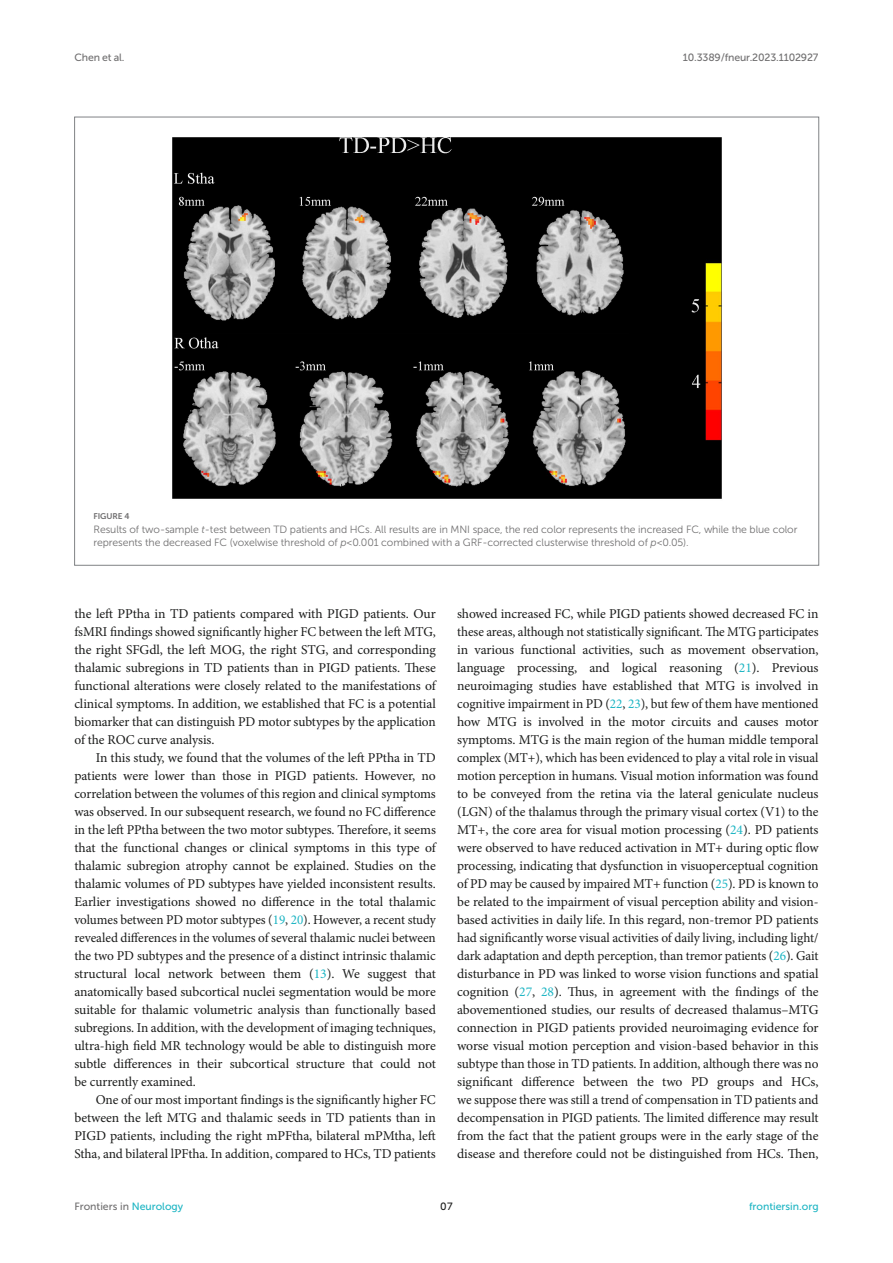
<style>
.page{position:relative;width:893px;height:1263px;background:#fff}
.page>*{position:absolute;margin:0;border:0;box-sizing:border-box;transform-origin:0 0}
.TEXT{font:13.5px/18px "Minion Pro";letter-spacing:-.005em;color:#1b1c1b;text-align:justify}
.TEXT_FLUSH{font:13.5px/18px "Minion Pro";letter-spacing:-.01em;color:#1b1c1b;text-align:justify}
.FIG_LEG{font:10.5px/13.5px "Museo Sans 300";letter-spacing:-.01em;color:#706f70}
.t1{font:10.5px "Museo Sans 500";letter-spacing:-.015em;color:#706f70}
.t2{font:10.5px "Museo Sans 500";color:#1db5c3}
.t3{font:10.5px "Museo Sans 500";color:#1b1c1b}
.FIG_HD{font:8.25px "Museo Sans 700";letter-spacing:-.01em;color:#706f70}
.s1{font-style:italic}
.s2{color:#1db5c3}
</style>
<div class="page">
<img style="left:172px;top:137px;width:550px;height:362px">
<p class="t1" style="left:74px;top:51px;width:52px">Chen et al.</p>
<p class="t1" style="left:683px;top:51px;width:137px">10.3389/fneur.2023.1102927</p>
<p class="FIG_HD" style="left:94px;top:512px;width:37px">FIGURE 4</p>
<p class="FIG_LEG" style="left:94px;top:522px;width:705px">Results of two-sample <span class="s1">t</span>-test between TD patients and HCs. All results are in MNI space, the red color represents the increased FC, while the blue color represents the decreased FC (voxelwise threshold of <span class="s1">p</span> &lt; 0.001 combined with a GRF-corrected clusterwise threshold of <span class="s1">p</span> &lt; 0.05).</p>
<p class="TEXT_FLUSH" style="left:74px;top:605px;width:363px">the left PPtha in TD patients compared with PIGD patients. Our fsMRI findings showed significantly higher FC between the left MTG, the right SFGdl, the left MOG, the right STG, and corresponding thalamic subregions in TD patients than in PIGD patients. These functional alterations were closely related to the manifestations of clinical symptoms. In addition, we established that FC is a potential biomarker that can distinguish PD motor subtypes by the application of the ROC curve analysis.</p>
<p class="TEXT" style="left:74px;top:749px;width:363px;text-indent:21px">In this study, we found that the volumes of the left PPtha in TD patients were lower than those in PIGD patients. However, no correlation between the volumes of this region and clinical symptoms was observed. In our subsequent research, we found no FC difference in the left PPtha between the two motor subtypes. Therefore, it seems that the functional changes or clinical symptoms in this type of thalamic subregion atrophy cannot be explained. Studies on the thalamic volumes of PD subtypes have yielded inconsistent results.<br>Earlier investigations showed no difference in the total thalamic volumes between PD motor subtypes (<span class="s2">19</span>, <span class="s2">20</span>). However, a recent study revealed differences in the volumes of several thalamic nuclei between the two PD subtypes and the presence of a distinct intrinsic thalamic structural local network between them (<span class="s2">13</span>). We suggest that anatomically based subcortical nuclei segmentation would be more suitable for thalamic volumetric analysis than functionally based subregions. In addition, with the development of imaging techniques, ultra-high field MR technology would be able to distinguish more subtle differences in their subcortical structure that could not be currently examined.</p>
<p class="TEXT" style="left:74px;top:1091px;width:363px;text-indent:21px">One of our most important findings is the significantly higher FC between the left MTG and thalamic seeds in TD patients than in PIGD patients, including the right mPFtha, bilateral mPMtha, left Stha, and bilateral lPFtha. In addition, compared to HCs, TD patients</p>
<p class="TEXT" style="left:457px;top:605px;width:363px">showed increased FC, while PIGD patients showed decreased FC in these areas, although not statistically significant. The MTG participates in various functional activities, such as movement observation, language processing, and logical reasoning (<span class="s2">21</span>). Previous neuroimaging studies have established that MTG is involved in cognitive impairment in PD (<span class="s2">22</span>, <span class="s2">23</span>), but few of them have mentioned how MTG is involved in the motor circuits and causes motor symptoms. MTG is the main region of the human middle temporal complex (MT+), which has been evidenced to play a vital role in visual motion perception in humans. Visual motion information was found to be conveyed from the retina via the lateral geniculate nucleus (LGN) of the thalamus through the primary visual cortex (V1) to the MT+, the core area for visual motion processing (<span class="s2">24</span>). PD patients were observed to have reduced activation in MT+ during optic flow processing, indicating that dysfunction in visuoperceptual cognition of PD may be caused by impaired MT+ function (<span class="s2">25</span>). PD is known to be related to the impairment of visual perception ability and vision&shy;based activities in daily life. In this regard, non-tremor PD patients had significantly worse visual activities of daily living, including light/ dark adaptation and depth perception, than tremor patients (<span class="s2">26</span>). Gait disturbance in PD was linked to worse vision functions and spatial cognition (<span class="s2">27</span>, <span class="s2">28</span>). Thus, in agreement with the findings of the abovementioned studies, our results of decreased thalamus–MTG connection in PIGD patients provided neuroimaging evidence for worse visual motion perception and vision-based behavior in this subtype than those in TD patients. In addition, although there was no significant difference between the two PD groups and HCs, we suppose there was still a trend of compensation in TD patients and decompensation in PIGD patients. The limited difference may result from the fact that the patient groups were in the early stage of the disease and therefore could not be distinguished from HCs. Then,</p>
<p class="t1" style="left:74px;top:1200px;width:110px">Frontiers in <span class="s2">Neurology</span></p>
<p class="t3" style="left:440px;top:1200px;width:14px">07</p>
<p class="t2" style="left:749px;top:1200px;width:71px">frontiersin.org</p>
</div>
